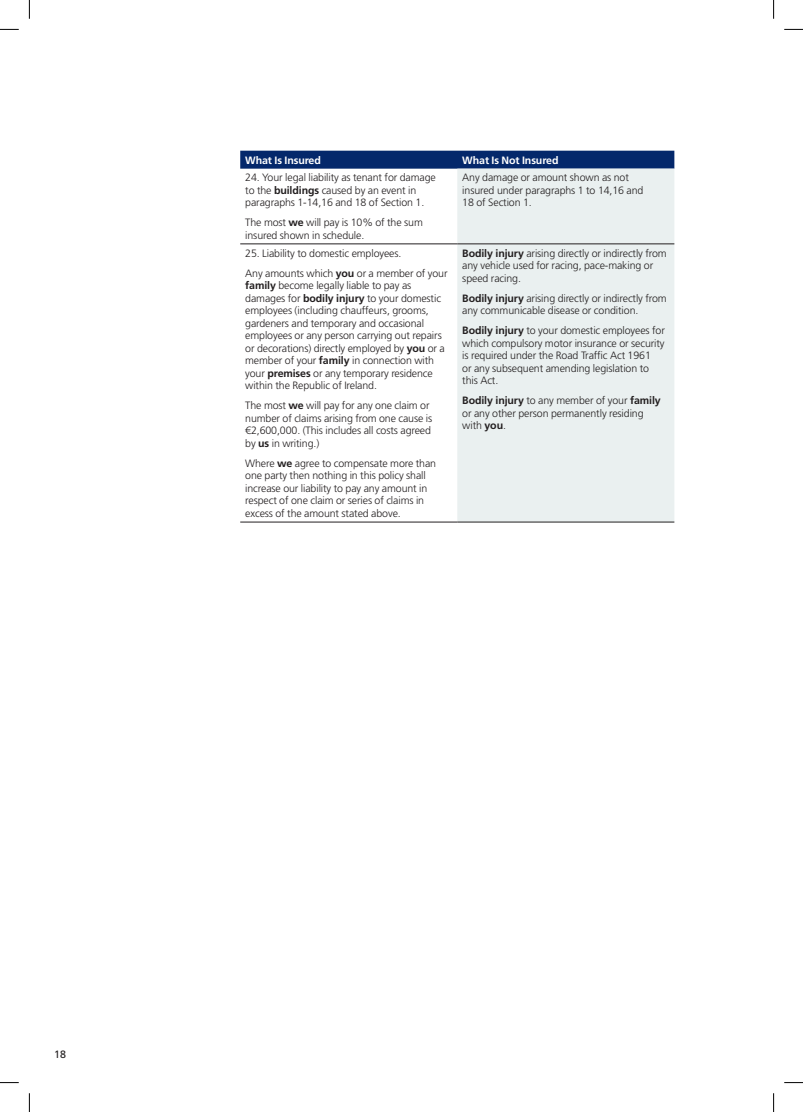
<style>
.page{position:relative;width:803px;height:1112px;background:#fff}
.page>*{position:absolute;margin:0;border:0;box-sizing:border-box;transform-origin:0 0}
.t1{font:300 10.62px/12.5px "Frutiger LT Std";letter-spacing:-.01em;color:#231f20}
.t2{font:700 10.62px "Frutiger LT Std";letter-spacing:-.01em;color:#fff}
.t3{font:10.62px "Frutiger LT Std";color:#231f20}
.s1{font-weight:700}
</style>
<div class="page">
<div style="left:240px;top:151px;width:434px;height:18px;background:#04286b"></div>
<div style="left:457px;top:169px;width:217px;height:352px;background:#eaf0f0"></div>
<hr style="left:240px;top:243px;width:217px;height:1px;background:#231f20">
<hr style="left:457px;top:243px;width:217px;height:1px;background:#231f20">
<hr style="left:240px;top:521px;width:217px;height:1px;background:#231f20">
<hr style="left:457px;top:521px;width:217px;height:1px;background:#231f20">
<svg style="left:0;top:29px;width:19px;height:1px"></svg>
<svg style="left:784px;top:29px;width:19px;height:1px"></svg>
<svg style="left:0;top:1082px;width:19px;height:1px"></svg>
<svg style="left:784px;top:1082px;width:19px;height:1px"></svg>
<svg style="left:29px;top:0;width:1px;height:19px"></svg>
<svg style="left:29px;top:1093px;width:1px;height:18px"></svg>
<svg style="left:773px;top:0;width:1px;height:19px"></svg>
<svg style="left:773px;top:1093px;width:1px;height:18px"></svg>
<p class="t2" style="left:245px;top:154px;width:77px">What Is Insured</p>
<p class="t2" style="left:462px;top:154px;width:98px">What Is Not Insured</p>
<p class="t1" style="left:245px;top:171px;width:192px">24. Your legal liability as tenant for damage to the <span class="s1">buildings</span> caused by an event in paragraphs 1-14,16 and 18 of Section 1.</p>
<p class="t1" style="left:245px;top:216px;width:179px">The most <span class="s1">we</span> will pay is 10% of the sum insured shown in schedule.</p>
<p class="t1" style="left:462px;top:171px;width:183px">Any damage or amount shown as not insured under paragraphs 1 to 14,16 and<br>18 of Section 1.</p>
<p class="t1" style="left:245px;top:243px;width:204px;line-height:20px">25. Liability to domestic employees.<br>Any amounts which <span class="s1">you</span> or a member of your</p>
<p class="t1" style="left:245px;top:279px;width:201px"><span class="s1">family</span> become legally liable to pay as damages for <span class="s1">bodily injury</span> to your domestic employees (including chauffeurs, grooms, gardeners and temporary and occasional employees or any person carrying out repairs or decorations) directly employed by <span class="s1">you</span> or a member of your <span class="s1">family</span> in connection with your <span class="s1">premises</span> or any temporary residence within the Republic of Ireland.</p>
<p class="t1" style="left:245px;top:399px;width:188px">The most <span class="s1">we</span> will pay for any one claim or number of claims arising from one cause is €2,600,000. (This includes all costs agreed by <span class="s1">us</span> in writing.)</p>
<p class="t1" style="left:245px;top:457px;width:192px">Where <span class="s1">we</span> agree to compensate more than one party then nothing in this policy shall increase our liability to pay any amount in respect of one claim or series of claims in excess of the amount stated above.</p>
<p class="t1" style="left:462px;top:247px;width:206px"><span class="s1">Bodily injury</span> arising directly or indirectly from any vehicle used for racing, pace-making or speed racing.</p>
<p class="t1" style="left:462px;top:292px;width:206px"><span class="s1">Bodily injury</span> arising directly or indirectly from any communicable disease or condition.</p>
<p class="t1" style="left:462px;top:324px;width:204px"><span class="s1">Bodily injury</span> to your domestic employees for which compulsory motor insurance or security is required under the Road Traffic Act 1961<br>or any subsequent amending legislation to this Act.</p>
<p class="t1" style="left:462px;top:394px;width:200px"><span class="s1">Bodily injury</span> to any member of your <span class="s1">family </span>or any other person permanently residing with <span class="s1">you</span>.</p>
<p class="t3" style="left:54px;top:1047px;width:13px">18</p>
</div>
